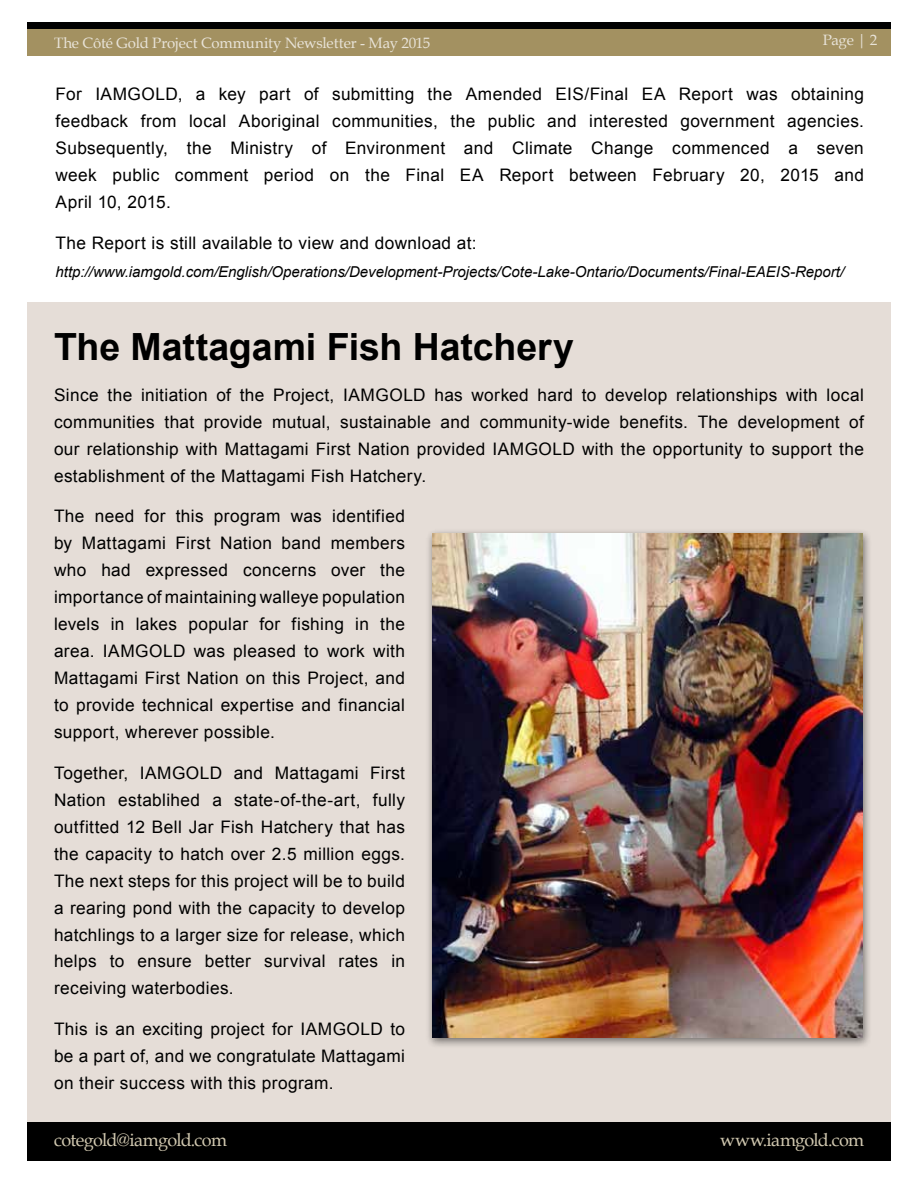
<style>
.page{position:relative;width:918px;height:1188px;background:#fff}
.page>*{position:absolute;margin:0;border:0;box-sizing:border-box;transform-origin:0 0}
.t1{font:700 37.5px "Arial";letter-spacing:-.005em;color:#000}
.t2{font:18px "Book Antiqua";letter-spacing:-.04em;color:#d1c8b0}
.t3{font:17.25px/27px "Arial";letter-spacing:.02em;color:#000;text-align:justify}
.t4{font:italic 15px "Arial";color:#000}
.t5{font:15px "Book Antiqua";letter-spacing:-.01em;color:#e8e3d8}
</style>
<div class="page">
<div style="left:27px;top:1121px;width:864px;height:40px;background:#000"></div>
<div style="left:27px;top:22px;width:864px;height:34px;background:#a39161"></div>
<div style="left:27px;top:22px;width:864px;height:7px;background:#000"></div>
<div style="left:27px;top:302px;width:864px;height:819px;background:#e5ddd7"></div>
<div style="left:426px;top:528px;width:446px;height:521px;background:#000;opacity:.5"></div>
<img style="left:432px;top:533px;width:430px;height:505px">
<p class="t5" style="left:823px;top:30px;width:56px">Page | 2</p>
<p class="t3" style="left:56px;top:81px;width:810px">For IAMGOLD, a key part of submitting the Amended EIS/Final EA Report was obtaining feedback from local Aboriginal communities, the public and interested government agencies.<br>Subsequently, the Ministry of Environment and Climate Change commenced a seven week public comment period on the Final EA Report between February 20, 2015 and April 10, 2015.</p>
<p class="t3" style="left:56px;top:229px;width:423px">The Report is still available to view and download at:</p>
<p class="t4" style="left:56px;top:262px;width:790px">http://www.iamgold.com/English/Operations/Development-Projects/Cote-Lake-Ontario/Documents/Final-EAEIS-Report/</p>
<p class="t5" style="left:54px;top:32px;width:378px">The Côté Gold Project Community Newsletter - May 2015</p>
<h1 class="t1" style="left:54px;top:322px;width:522px">The Mattagami Fish Hatchery</h1>
<p class="t3" style="left:54px;top:381px;width:811px">Since the initiation of the Project, IAMGOLD has worked hard to develop relationships with local communities that provide mutual, sustainable and community-wide benefits. The development of our relationship with Mattagami First Nation provided IAMGOLD with the opportunity to support the establishment of the Mattagami Fish Hatchery.</p>
<p class="t3" style="left:54px;top:503px;width:353px">The need for this program was identified by Mattagami First Nation band members who had expressed concerns over the importance of maintaining walleye population levels in lakes popular for fishing in the area. IAMGOLD was pleased to work with Mattagami First Nation on this Project, and to provide technical expertise and financial support, wherever possible.</p>
<p class="t3" style="left:54px;top:759px;width:353px">Together, IAMGOLD and Mattagami First Nation establihed a state-of-the-art, fully outfitted 12 Bell Jar Fish Hatchery that has the capacity to hatch over 2.5 million eggs.<br>The next steps for this project will be to build a rearing pond with the capacity to develop hatchlings to a larger size for release, which helps to ensure better survival rates in receiving waterbodies.</p>
<p class="t3" style="left:54px;top:1016px;width:353px">This is an exciting project for IAMGOLD to be a part of, and we congratulate Mattagami on their success with this program.</p>
<p class="t2" style="left:54px;top:1127px;width:174px">cotegold@iamgold.com</p>
<p class="t2" style="left:720px;top:1127px;width:145px">www.iamgold.com</p>
</div>
